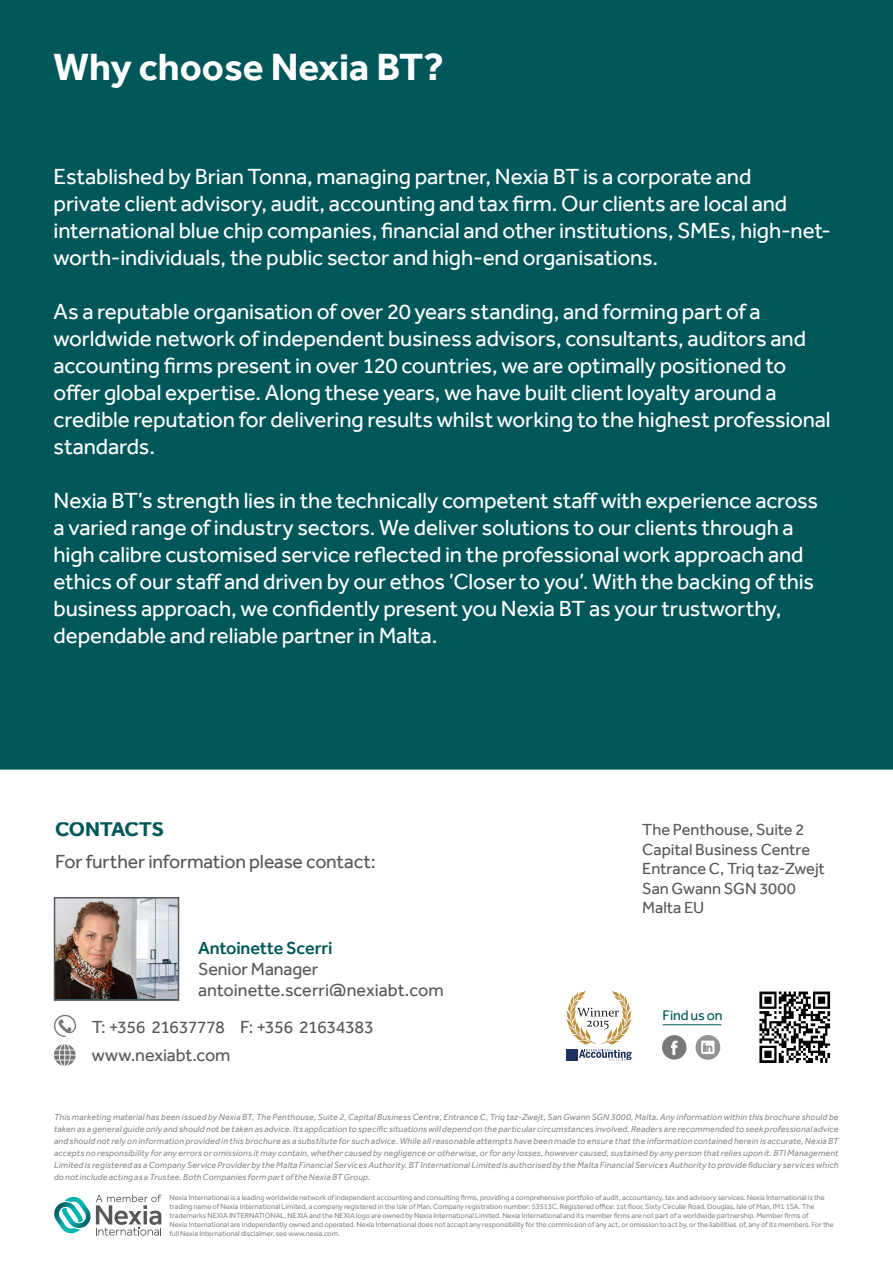
<style>
.page{position:relative;width:893px;height:1263px;background:#fff}
.page>*{position:absolute;margin:0;border:0;box-sizing:border-box;transform-origin:0 0}
.t1{font:700 39px "Effra";color:#fff}
.t2{font:22.5px/27px "Effra";letter-spacing:-.01em;color:#fff}
.t3{font:700 21px "Effra";letter-spacing:-.015em;color:#005759}
.t4{font:19.5px "Effra";letter-spacing:-.01em;color:#57585a}
.t5{font:18px "Effra";letter-spacing:-.01em;color:#57585a}
.t6{font:18px "Effra";letter-spacing:-.03em;color:#57585a}
.t7{font:500 18px "Effra";letter-spacing:-.015em;color:#005759}
.t8{font:16.5px "Effra";letter-spacing:-.005em;color:#57585a}
.t9{font:14.25px "Effra";letter-spacing:-.01em;color:#005759}
.t10{font:italic 9px/12px "Effra";letter-spacing:.015em;color:#87898c;text-align:justify}
.t11{font:7.5px/9px "Effra";letter-spacing:-.01em;color:#87898c}
</style>
<div class="page">
<div style="left:0;top:0;width:893px;height:770px;background:#005759"></div>
<img style="left:759px;top:991px;width:72px;height:72px">
<svg style="left:54px;top:1044px;width:22px;height:22px"></svg>
<svg style="left:54px;top:1015px;width:22px;height:22px"></svg>
<svg style="left:54px;top:1194px;width:108px;height:41px"></svg>
<svg style="left:566px;top:990px;width:66px;height:71px"></svg>
<img style="left:57px;top:900px;width:119px;height:98px">
<div style="left:54px;top:897px;width:125px;height:104px;border:2px solid #57585a"></div>
<svg style="left:662px;top:1035px;width:24px;height:24px"></svg>
<svg style="left:695px;top:1035px;width:25px;height:25px"></svg>
<hr style="left:663px;top:1024px;width:58px;height:1px;background:#005960">
<p class="t1" style="left:54px;top:44px;width:392px">Why choose Nexia BT?</p>
<p class="t2" style="left:54px;top:162px;width:779px">Established by Brian Tonna, managing partner, Nexia BT is a corporate and<br>private client advisory, audit, accounting and tax firm. Our clients are local and international blue chip companies, financial and other institutions, SMEs, high-net&shy;worth-individuals, the public sector and high-end organisations.</p>
<p class="t2" style="left:54px;top:297px;width:779px">As a reputable organisation of over 20 years standing, and forming part of a worldwide network of independent business advisors, consultants, auditors and accounting firms present in over 120 countries, we are optimally positioned to offer global expertise. Along these years, we have built client loyalty around a credible reputation for delivering results whilst working to the highest professional standards.</p>
<p class="t2" style="left:54px;top:486px;width:766px">Nexia BT’s strength lies in the technically competent staff with experience across a varied range of industry sectors. We deliver solutions to our clients through a high calibre customised service reflected in the professional work approach and ethics of our staff and driven by our ethos ’Closer to you’. With the backing of this business approach, we confidently present you Nexia BT as your trustworthy, dependable and reliable partner in Malta.</p>
<p class="t3" style="left:55px;top:817px;width:111px">CONTACTS</p>
<p class="t4" style="left:55px;top:850px;width:322px">For further information please contact:</p>
<p class="t7" style="left:198px;top:937px;width:136px">Antoinette Scerri</p>
<p class="t5" style="left:198px;top:958px;width:122px">Senior Manager</p>
<p class="t5" style="left:198px;top:980px;width:247px">antoinette.scerri@nexiabt.com</p>
<p class="t6" style="left:92px;top:1017px;width:283px">T: +356 21637778 F: +356 21634383</p>
<p class="t5" style="left:92px;top:1044px;width:140px">www.nexiabt.com</p>
<p class="t8" style="left:642px;top:820px;width:164px">The Penthouse, Suite 2</p>
<p class="t8" style="left:642px;top:839px;width:169px">Capital Business Centre</p>
<p class="t8" style="left:642px;top:859px;width:184px">Entrance C, Triq taz-Zwejt</p>
<p class="t8" style="left:642px;top:878px;width:155px">San Gwann SGN 3000</p>
<p class="t8" style="left:642px;top:898px;width:63px">Malta EU</p>
<p class="t9" style="left:663px;top:1006px;width:61px">Find us on</p>
<p class="t10" style="left:54px;top:1111px;width:786px">This marketing material has been issued by Nexia BT, The Penthouse, Suite 2, Capital Business Centre, Entrance C, Triq taz-Zwejt, San Gwann SGN 3000, Malta. Any information within this brochure should be taken as a general guide only and should not be taken as advice. Its application to specific situations will depend on the particular circumstances involved. Readers are recommended to seek professional advice and should not rely on information provided in this brochure as a substitute for such advice. While all reasonable attempts have been made to ensure that the information contained herein is accurate, Nexia BT accepts no responsibility for any errors or omissions it may contain, whether caused by negligence or otherwise, or for any losses, however caused, sustained by any person that relies upon it. BTI Management Limited is registered as a Company Service Provider by the Malta Financial Services Authority. BT International Limited is authorised by the Malta Financial Services Authority to provide fiduciary services which do not include acting as a Trustee. Both Companies form part of the Nexia BT Group.</p>
<p class="t11" style="left:169px;top:1193px;width:666px">Nexia International is a leading worldwide network of independent accounting and consulting firms, providing a comprehensive portfolio of audit, accountancy, tax and advisory services. Nexia International is the trading name of Nexia International Limited, a company registered in the Isle of Man. Company registration number: 53513C. Registered office: 1st floor, Sixty Circular Road, Douglas, Isle of Man, IM1 1SA. The trademarks NEXIA INTERNATIONAL, NEXIA and the NEXIA logo are owned by Nexia International Limited. Nexia International and its member firms are not part of a worldwide partnership. Member firms of<br>Nexia International are independently owned and operated. Nexia International does not accept any responsibility for the commission of any act, or omission to act by, or the liabilities of, any of its members. For the full Nexia International disclaimer, see www.nexia.com.</p>
</div>
